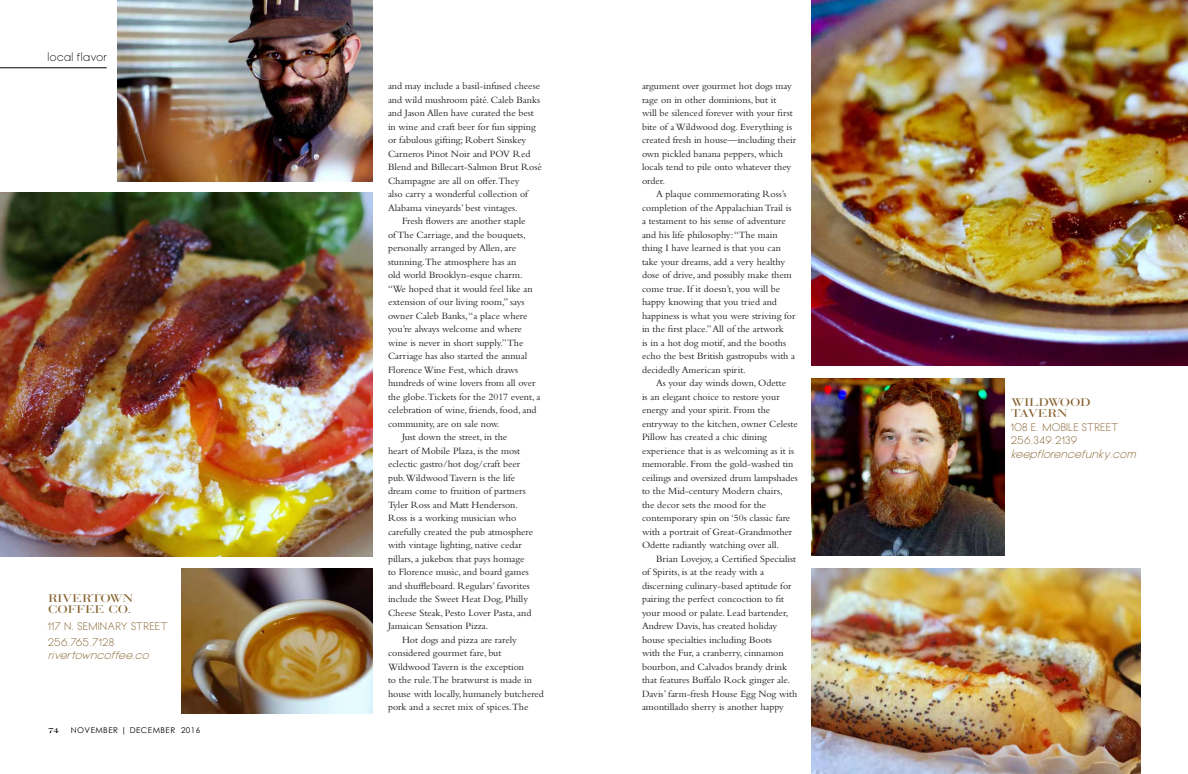
<style>
.page{position:relative;width:1188px;height:774px;background:#fff}
.page>*{position:absolute;margin:0;border:0;box-sizing:border-box;transform-origin:0 0}
.t1{font:11px/11px "Bauer Bodoni Std";color:#835f2b;scale:1.3 1}
.t2{font:10px/13.5px "Bembo Std";color:#1c1c1c}
.t3{font:500 10px/15.5px "OL Round Gothic";letter-spacing:.09em;color:#835f2b}
.t4{font:italic 500 10px "OL Round Gothic";color:#835f2b}
.t5{font:500 10px "OL Round Gothic";color:#000}
.t6{font:8px "Century Gothic";letter-spacing:.06em;color:#000}
.t7{font:700 8px "Americana Std";color:#000;scale:1.05 1}
</style>
<div class="page">
<hr style="left:0;top:68px;width:107px;height:1px;background:#000">
<img style="left:117px;top:0;width:255px;height:182px">
<img style="left:181px;top:569px;width:192px;height:145px">
<img style="left:0;top:192px;width:373px;height:364px">
<img style="left:812px;top:378px;width:192px;height:177px">
<img style="left:812px;top:569px;width:328px;height:205px">
<img style="left:812px;top:0;width:376px;height:365px">
<p class="t5" style="left:48px;top:51px;width:61px">LOCAL FLAVOR</p>
<p class="t1" style="left:48px;top:593px;width:67px">RIVERTOWN<br>COFFEE CO.</p>
<p class="t3" style="left:48px;top:620px;width:121px">117 N. SEMINARY STREET<br>256.765.7128</p>
<p class="t4" style="left:48px;top:649px;width:106px">rivertowncoffee.co</p>
<p class="t7" style="left:48px;top:726px;width:12px">74</p>
<p class="t6" style="left:71px;top:725px;width:131px">NOVEMBER | DECEMBER 2016</p>
<p class="t2" style="left:388px;top:79px;width:154px">and may include a basil-infused cheese</p>
<p class="t2" style="left:388px;top:93px;width:154px">and wild mushroom pâté. Caleb Banks</p>
<p class="t2" style="left:388px;top:106px;width:147px">and Jason Allen have curated the best</p>
<p class="t2" style="left:388px;top:120px;width:149px">in wine and craft beer for fun sipping</p>
<p class="t2" style="left:388px;top:133px;width:140px">or fabulous gifting; Robert Sinskey</p>
<p class="t2" style="left:388px;top:147px;width:144px">Carneros Pinot Noir and POV Red</p>
<p class="t2" style="left:388px;top:160px;width:155px">Blend and Billecart-Salmon Brut Rosé</p>
<p class="t2" style="left:388px;top:174px;width:133px">Champagne are all on offer.They</p>
<p class="t2" style="left:388px;top:187px;width:141px">also carry a wonderful collection of</p>
<p class="t2" style="left:388px;top:201px;width:131px">Alabama vineyards’ best vintages.</p>
<p class="t2" style="left:402px;top:214px;width:125px">Fresh flowers are another staple</p>
<p class="t2" style="left:388px;top:228px;width:139px">of The Carriage, and the bouquets,</p>
<p class="t2" style="left:388px;top:241px;width:130px">personally arranged by Allen, are</p>
<p class="t2" style="left:388px;top:255px;width:130px">stunning.The atmosphere has an</p>
<p class="t2" style="left:388px;top:268px;width:136px">old world Brooklyn-esque charm.</p>
<p class="t2" style="left:388px;top:282px;width:146px">“We hoped that it would feel like an</p>
<p class="t2" style="left:388px;top:295px;width:138px">extension of our living room,” says</p>
<p class="t2" style="left:388px;top:309px;width:141px">owner Caleb Banks, “a place where</p>
<p class="t2" style="left:388px;top:322px;width:135px">you’re always welcome and where</p>
<p class="t2" style="left:388px;top:336px;width:137px">wine is never in short supply.” The</p>
<p class="t2" style="left:388px;top:349px;width:141px">Carriage has also started the annual</p>
<p class="t2" style="left:388px;top:363px;width:132px">Florence Wine Fest, which draws</p>
<p class="t2" style="left:388px;top:376px;width:149px">hundreds of wine lovers from all over</p>
<p class="t2" style="left:388px;top:390px;width:154px">the globe.Tickets for the 2017 event, a</p>
<p class="t2" style="left:388px;top:403px;width:150px">celebration of wine, friends, food, and</p>
<p class="t2" style="left:388px;top:417px;width:113px">community, are on sale now.</p>
<p class="t2" style="left:402px;top:430px;width:107px">Just down the street, in the</p>
<p class="t2" style="left:388px;top:444px;width:134px">heart of Mobile Plaza, is the most</p>
<p class="t2" style="left:388px;top:457px;width:134px">eclectic gastro/hot dog/craft beer</p>
<p class="t2" style="left:388px;top:471px;width:129px">pub.Wildwood Tavern is the life</p>
<p class="t2" style="left:388px;top:484px;width:139px">dream come to fruition of partners</p>
<p class="t2" style="left:388px;top:498px;width:132px">Tyler Ross and Matt Henderson.</p>
<p class="t2" style="left:388px;top:511px;width:130px">Ross is a working musician who</p>
<p class="t2" style="left:388px;top:525px;width:147px">carefully created the pub atmosphere</p>
<p class="t2" style="left:388px;top:538px;width:135px">with vintage lighting, native cedar</p>
<p class="t2" style="left:388px;top:552px;width:138px">pillars, a jukebox that pays homage</p>
<p class="t2" style="left:388px;top:565px;width:142px">to Florence music, and board games</p>
<p class="t2" style="left:388px;top:579px;width:143px">and shuffleboard. Regulars’ favorites</p>
<p class="t2" style="left:388px;top:592px;width:142px">include the Sweet Heat Dog, Philly</p>
<p class="t2" style="left:388px;top:606px;width:145px">Cheese Steak, Pesto Lover Pasta, and</p>
<p class="t2" style="left:388px;top:619px;width:102px">Jamaican Sensation Pizza.</p>
<p class="t2" style="left:402px;top:633px;width:116px">Hot dogs and pizza are rarely</p>
<p class="t2" style="left:388px;top:646px;width:115px">considered gourmet fare, but</p>
<p class="t2" style="left:388px;top:660px;width:138px">Wildwood Tavern is the exception</p>
<p class="t2" style="left:388px;top:673px;width:146px">to the rule.The bratwurst is made in</p>
<p class="t2" style="left:388px;top:687px;width:157px">house with locally, humanely butchered</p>
<p class="t2" style="left:388px;top:700px;width:142px">pork and a secret mix of spices.The</p>
<p class="t2" style="left:642px;top:79px;width:156px">argument over gourmet hot dogs may rage on in other dominions, but it<br>will be silenced forever with your first bite of a Wildwood dog. Everything is created fresh in house—including their own pickled banana peppers, which locals tend to pile onto whatever they order.</p>
<p class="t2" style="left:642px;top:187px;width:155px;text-indent:14px">A plaque commemorating Ross’s completion of the Appalachian Trail is a testament to his sense of adventure and his life philosophy: “The main thing I have learned is that you can take your dreams, add a very healthy dose of drive, and possibly make them come true. If it doesn’t, you will be happy knowing that you tried and happiness is what you were striving for in the first place.” All of the artwork<br>is in a hot dog motif, and the booths echo the best British gastropubs with a decidedly American spirit.</p>
<p class="t2" style="left:642px;top:376px;width:158px;text-indent:14px">As your day winds down, Odette<br>is an elegant choice to restore your energy and your spirit. From the entryway to the kitchen, owner Celeste Pillow has created a chic dining experience that is as welcoming as it is memorable. From the gold-washed tin ceilings and oversized drum lampshades to the Mid-century Modern chairs,<br>the decor sets the mood for the contemporary spin on ‘50s classic fare with a portrait of Great-Grandmother Odette radiantly watching over all.</p>
<p class="t2" style="left:642px;top:552px;width:157px;text-indent:14px">Brian Lovejoy, a Certified Specialist of Spirits, is at the ready with a discerning culinary-based aptitude for pairing the perfect concoction to fit your mood or palate. Lead bartender, Andrew Davis, has created holiday house specialties including Boots<br>with the Fur, a cranberry, cinnamon bourbon, and Calvados brandy drink that features Buffalo Rock ginger ale.<br>Davis’ farm-fresh House Egg Nog with amontillado sherry is another happy</p>
<p class="t1" style="left:1011px;top:397px;width:63px">WILDWOOD<br>TAVERN</p>
<p class="t3" style="left:1011px;top:421px;width:109px;line-height:13.5px">108 E. MOBILE STREET<br>256.349.2139</p>
<p class="t4" style="left:1011px;top:448px;width:130px">keepflorencefunky.com</p>
</div>
